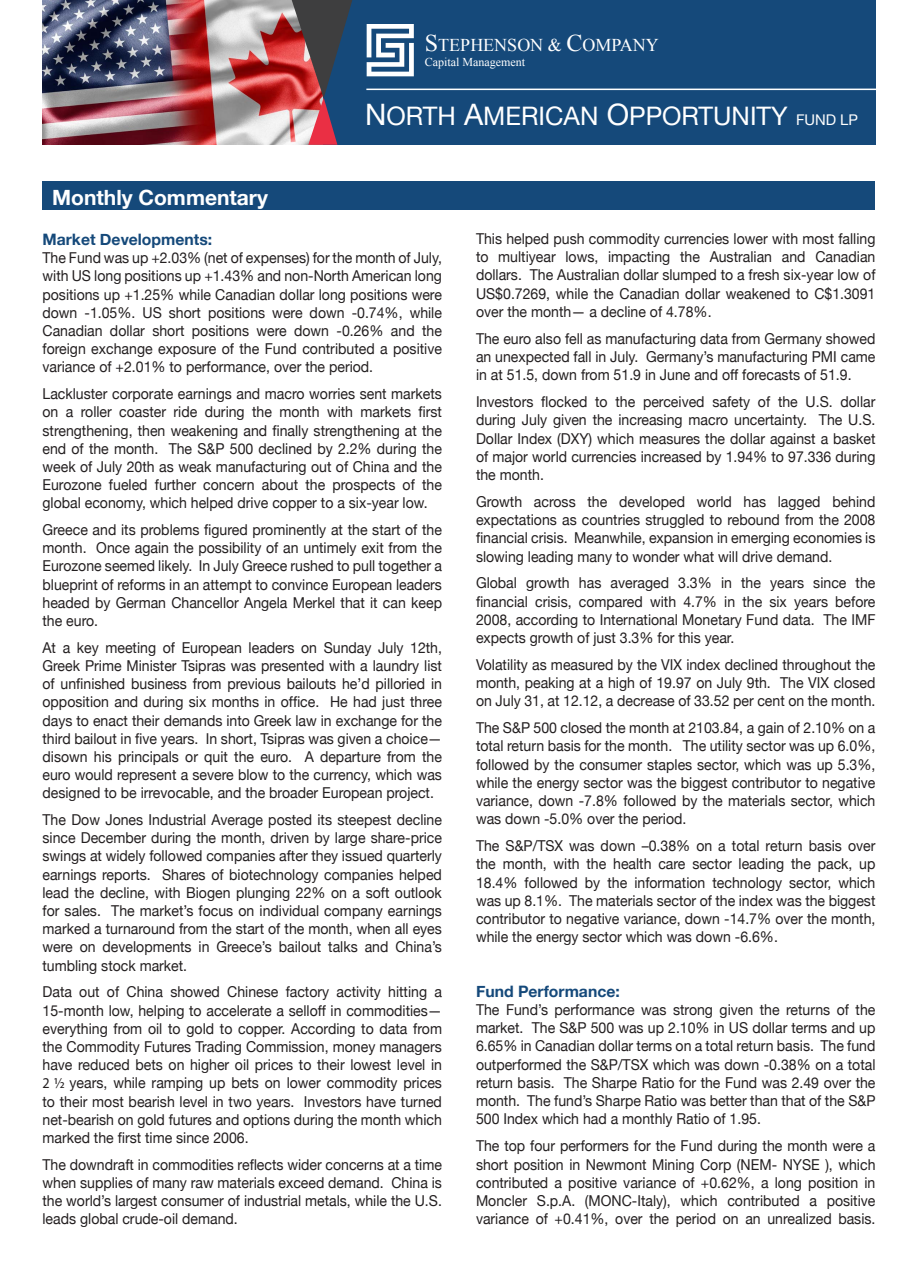
<style>
.page{position:relative;width:918px;height:1262px;background:#fff}
.page>*{position:absolute;margin:0;border:0;box-sizing:border-box;transform-origin:0 0}
.t1{font:25.5px "Helvetica Neue";color:#fff}
.t2{font:700 21px "Helvetica Neue";color:#fff}
.t3{font:18px "Times New Roman";color:#fff}
.t4{font:700 15.75px "Helvetica Neue";color:#15497a}
.t5{font:15px/18.1px "Helvetica Neue";color:#231f20;text-align:justify;scale:.94 1}
.t6{font:12px "Times New Roman";color:#fff}
.s1{font-size:24px}
.s2{font-size:29.55px}
.s3{font-size:14.7px}
.s4{font-family:"Myriad Pro"}
</style>
<div class="page">
<div style="left:43px;top:181px;width:832px;height:29px;background:#15497a"></div>
<img style="left:43px;top:0;width:249px;height:145px">
<div style="left:323px;top:0;width:552px;height:145px;background:#15497a"></div>
<svg style="left:292px;top:0;width:60px;height:145px"></svg>
<svg style="left:367px;top:24px;width:47px;height:52px"></svg>
<hr style="left:366px;top:89px;width:526px;height:1px;background:#fff">
<p class="t3" style="left:425px;top:33px;width:235px"><span class="s1">S</span>TEPHENSON &amp; <span class="s1">C</span>OMPANY</p>
<p class="t6" style="left:425px;top:54px;width:102px">Capital Management</p>
<p class="t1" style="left:365px;top:100px;width:494px"><span class="s2">N</span>ORTH <span class="s2">A</span>MERICAN <span class="s2">O</span>PPORTUNITY <span class="s3">FUND LP</span></p>
<p class="t2" style="left:52px;top:184px;width:217px">Monthly Commentary</p>
<p class="t4" style="left:43px;top:230px;width:171px">Market Developments:</p>
<p class="t5" style="left:43px;top:249px;width:427px">The Fund was up +2.03% (net of expenses) for the month of July, with US long positions up +1.43% and non-North American long positions up +1.25% while Canadian dollar long positions were down -1.05%. US short positions were down -0.74%, while Canadian dollar short positions were down -0.26% and the foreign exchange exposure of the Fund contributed a positive variance of +2.01% to performance, over the period.</p>
<p class="t5" style="left:43px;top:384px;width:427px">Lackluster corporate earnings and macro worries sent markets on a roller coaster ride during the month with markets first strengthening, then weakening and finally strengthening at the end of the month. The S&amp;P 500 declined by 2.2% during the week of July 20th as weak manufacturing out of China and the Eurozone fueled further concern about the prospects of the global economy, which helped drive copper to a six-year low.</p>
<p class="t5" style="left:43px;top:520px;width:427px">Greece and its problems figured prominently at the start of the month. Once again the possibility of an untimely exit from the Eurozone seemed likely. In July Greece rushed to pull together a blueprint of reforms in an attempt to convince European leaders headed by German Chancellor Angela Merkel that it can keep the euro.</p>
<p class="t5" style="left:43px;top:638px;width:427px">At a key meeting of European leaders on Sunday July 12th, Greek Prime Minister Tsipras was presented with a laundry list of unfinished business from previous bailouts he’d pilloried in opposition and during six months in office. He had just three days to enact their demands into Greek law in exchange for the third bailout in five years. In short, Tsipras was given a choice— disown his principals or quit the euro. A departure from the euro would represent a severe blow to the currency, which was designed to be irrevocable, and the broader European project.</p>
<p class="t5" style="left:43px;top:810px;width:427px">The Dow Jones Industrial Average posted its steepest decline since December during the month, driven by large share-price swings at widely followed companies after they issued quarterly earnings reports. Shares of biotechnology companies helped lead the decline, with Biogen plunging 22% on a soft outlook for sales. The market’s focus on individual company earnings marked a turnaround from the start of the month, when all eyes were on developments in Greece’s bailout talks and China’s tumbling stock market.</p>
<p class="t5" style="left:43px;top:982px;width:427px">Data out of China showed Chinese factory activity hitting a 15-month low, helping to accelerate a selloff in commodities— everything from oil to gold to copper. According to data from the Commodity Futures Trading Commission, money managers have reduced bets on higher oil prices to their lowest level in <span class="s4">2 ½</span> years, while ramping up bets on lower commodity prices to their most bearish level in two years. Investors have turned net-bearish on gold futures and options during the month which marked the first time since 2006.</p>
<p class="t5" style="left:43px;top:1155px;width:426px">The downdraft in commodities reflects wider concerns at a time when supplies of many raw materials exceed demand. China is the world’s largest consumer of industrial metals, while the U.S. leads global crude-oil demand.</p>
<p class="t5" style="left:476px;top:229px;width:427px">This helped push commodity currencies lower with most falling to multiyear lows, impacting the Australian and Canadian dollars. The Australian dollar slumped to a fresh six-year low of US$0.7269, while the Canadian dollar weakened to C$1.3091 over the month— a decline of 4.78%.</p>
<p class="t5" style="left:476px;top:329px;width:427px">The euro also fell as manufacturing data from Germany showed an unexpected fall in July. Germany’s manufacturing PMI came in at 51.5, down from 51.9 in June and off forecasts of 51.9.</p>
<p class="t5" style="left:476px;top:392px;width:427px">Investors flocked to the perceived safety of the U.S. dollar during July given the increasing macro uncertainty. The U.S.<br>Dollar Index (DXY) which measures the dollar against a basket of major world currencies increased by 1.94% to 97.336 during the month.</p>
<p class="t5" style="left:476px;top:492px;width:426px">Growth across the developed world has lagged behind expectations as countries struggled to rebound from the 2008 financial crisis. Meanwhile, expansion in emerging economies is slowing leading many to wonder what will drive demand.</p>
<p class="t5" style="left:476px;top:573px;width:426px">Global growth has averaged 3.3% in the years since the financial crisis, compared with 4.7% in the six years before 2008, according to International Monetary Fund data. The IMF expects growth of just 3.3% for this year.</p>
<p class="t5" style="left:476px;top:655px;width:426px">Volatility as measured by the VIX index declined throughout the month, peaking at a high of 19.97 on July 9th. The VIX closed on July 31, at 12.12, a decrease of 33.52 per cent on the month.</p>
<p class="t5" style="left:476px;top:718px;width:427px">The S&amp;P 500 closed the month at 2103.84, a gain of 2.10% on a total return basis for the month. The utility sector was up 6.0%, followed by the consumer staples sector, which was up 5.3%, while the energy sector was the biggest contributor to negative variance, down -7.8% followed by the materials sector, which was down -5.0% over the period.</p>
<p class="t5" style="left:476px;top:836px;width:427px">The S&amp;P/TSX was down –0.38% on a total return basis over the month, with the health care sector leading the pack, up 18.4% followed by the information technology sector, which was up 8.1%. The materials sector of the index was the biggest contributor to negative variance, down -14.7% over the month, while the energy sector which was down -6.6%.</p>
<p class="t4" style="left:476px;top:981px;width:145px">Fund Performance:</p>
<p class="t5" style="left:476px;top:1000px;width:427px">The Fund’s performance was strong given the returns of the market. The S&amp;P 500 was up 2.10% in US dollar terms and up 6.65% in Canadian dollar terms on a total return basis. The fund outperformed the S&amp;P/TSX which was down -0.38% on a total return basis. The Sharpe Ratio for the Fund was 2.49 over the month. The fund’s Sharpe Ratio was better than that of the S&amp;P 500 Index which had a monthly Ratio of 1.95.</p>
<p class="t5" style="left:476px;top:1136px;width:427px">The top four performers for the Fund during the month were a short position in Newmont Mining Corp (NEM- NYSE ), which contributed a positive variance of +0.62%, a long position in Moncler S.p.A. (MONC-Italy), which contributed a positive variance of +0.41%, over the period on an unrealized basis.</p>
</div>
